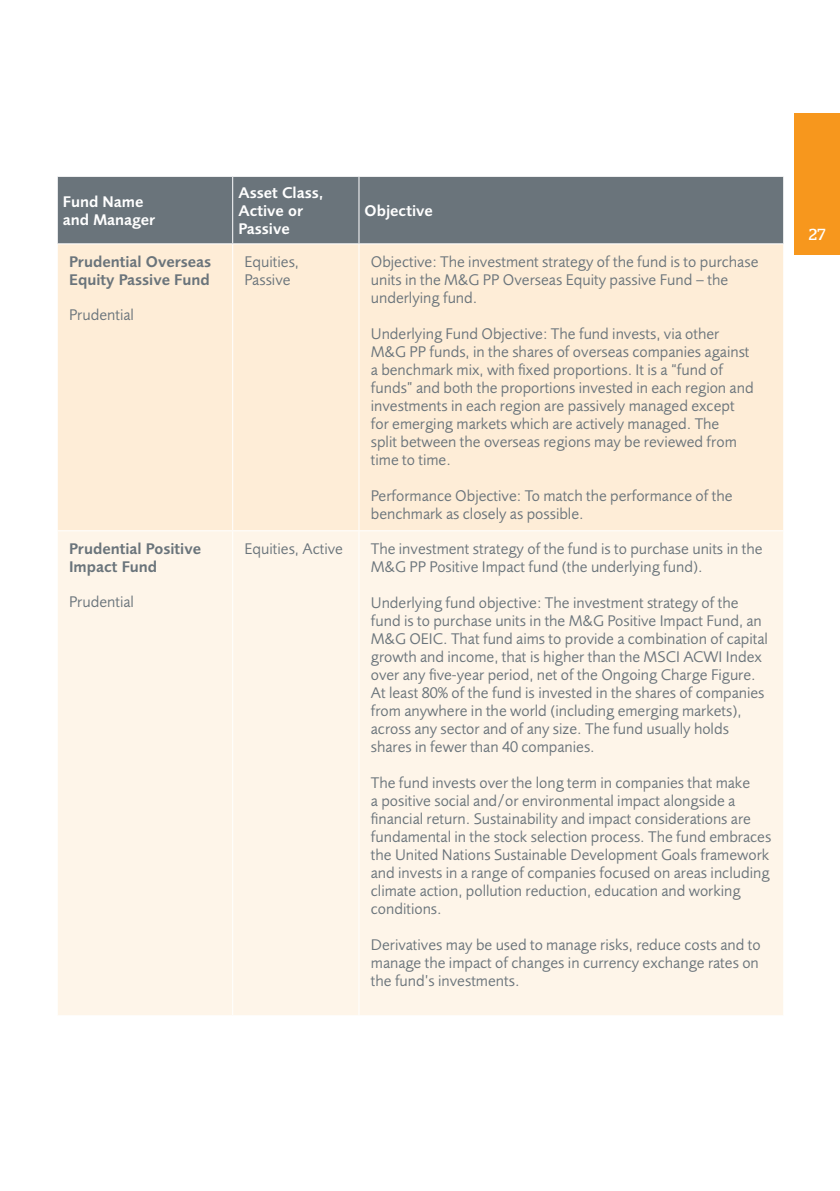
<style>
.page{position:relative;width:840px;height:1191px;background:#fff}
.page>*{position:absolute;margin:0;border:0;box-sizing:border-box;transform-origin:0 0}
.t1{font:16px/18px "Pru Sans";color:#6a747b}
.t2{font:600 16px/18px "Pru Sans";color:#6a747b}
.t3{font:600 16px/18px "Pru Sans";color:#fff}
.t4{font:16px "Stag";color:#fff}
</style>
<div class="page">
<div style="left:794px;top:113px;width:45px;height:142px;background:#f7971d"></div>
<div style="left:58px;top:177px;width:724px;height:66px;background:#6a747b"></div>
<div style="left:58px;top:244px;width:724px;height:286px;background:#feedd7"></div>
<div style="left:58px;top:531px;width:724px;height:484px;background:#fef5e9"></div>
<hr style="left:232px;top:244px;width:1px;height:286px;background:#fff">
<hr style="left:232px;top:531px;width:1px;height:484px;background:#fff">
<hr style="left:358px;top:244px;width:1px;height:286px;background:#fff">
<hr style="left:358px;top:531px;width:1px;height:484px;background:#fff">
<hr style="left:232px;top:177px;width:1px;height:66px;background:#fff">
<hr style="left:358px;top:177px;width:1px;height:66px;background:#fff">
<p class="t3" style="left:63px;top:193px;width:94px">Fund Name and Manager</p>
<p class="t3" style="left:238px;top:184px;width:87px">Asset Class,<br>Active or<br>Passive</p>
<p class="t3" style="left:364px;top:202px;width:70px">Objective</p>
<p class="t2" style="left:69px;top:253px;width:144px">Prudential Overseas<br>Equity Passive Fund</p>
<p class="t1" style="left:69px;top:306px;width:66px">Prudential</p>
<p class="t2" style="left:69px;top:540px;width:133px">Prudential Positive<br>Impact Fund</p>
<p class="t1" style="left:69px;top:593px;width:66px">Prudential</p>
<p class="t1" style="left:244px;top:253px;width:56px">Equities,<br>Passive</p>
<p class="t1" style="left:370px;top:253px;width:389px">Objective: The investment strategy of the fund is to purchase units in the M&amp;G PP Overseas Equity passive Fund – the underlying fund.</p>
<p class="t1" style="left:370px;top:325px;width:384px">Underlying Fund Objective: The fund invests, via other M&amp;G PP funds, in the shares of overseas companies against a benchmark mix, with fixed proportions. It is a “fund of funds” and both the proportions invested in each region and investments in each region are passively managed except for emerging markets which are actively managed. The<br>split between the overseas regions may be reviewed from time to time.</p>
<p class="t1" style="left:370px;top:487px;width:363px">Performance Objective: To match the performance of the benchmark as closely as possible.</p>
<p class="t1" style="left:244px;top:540px;width:100px">Equities, Active</p>
<p class="t1" style="left:370px;top:540px;width:393px">The investment strategy of the fund is to purchase units in the<br>M&amp;G PP Positive Impact fund (the underlying fund).</p>
<p class="t1" style="left:370px;top:594px;width:398px">Underlying fund objective: The investment strategy of the fund is to purchase units in the M&amp;G Positive Impact Fund, an M&amp;G OEIC. That fund aims to provide a combination of capital growth and income, that is higher than the MSCI ACWI Index over any five-year period, net of the Ongoing Charge Figure.<br>At least 80% of the fund is invested in the shares of companies from anywhere in the world (including emerging markets), across any sector and of any size. The fund usually holds shares in fewer than 40 companies.</p>
<p class="t1" style="left:370px;top:774px;width:402px">The fund invests over the long term in companies that make<br>a positive social and/or environmental impact alongside a financial return. Sustainability and impact considerations are fundamental in the stock selection process. The fund embraces the United Nations Sustainable Development Goals framework and invests in a range of companies focused on areas including climate action, pollution reduction, education and working conditions.</p>
<p class="t1" style="left:370px;top:936px;width:391px;text-align:justify">Derivatives may be used to manage risks, reduce costs and to manage the impact of changes in currency exchange rates on the fund’s investments.</p>
<p class="t4" style="left:808px;top:225px;width:18px">27</p>
</div>
